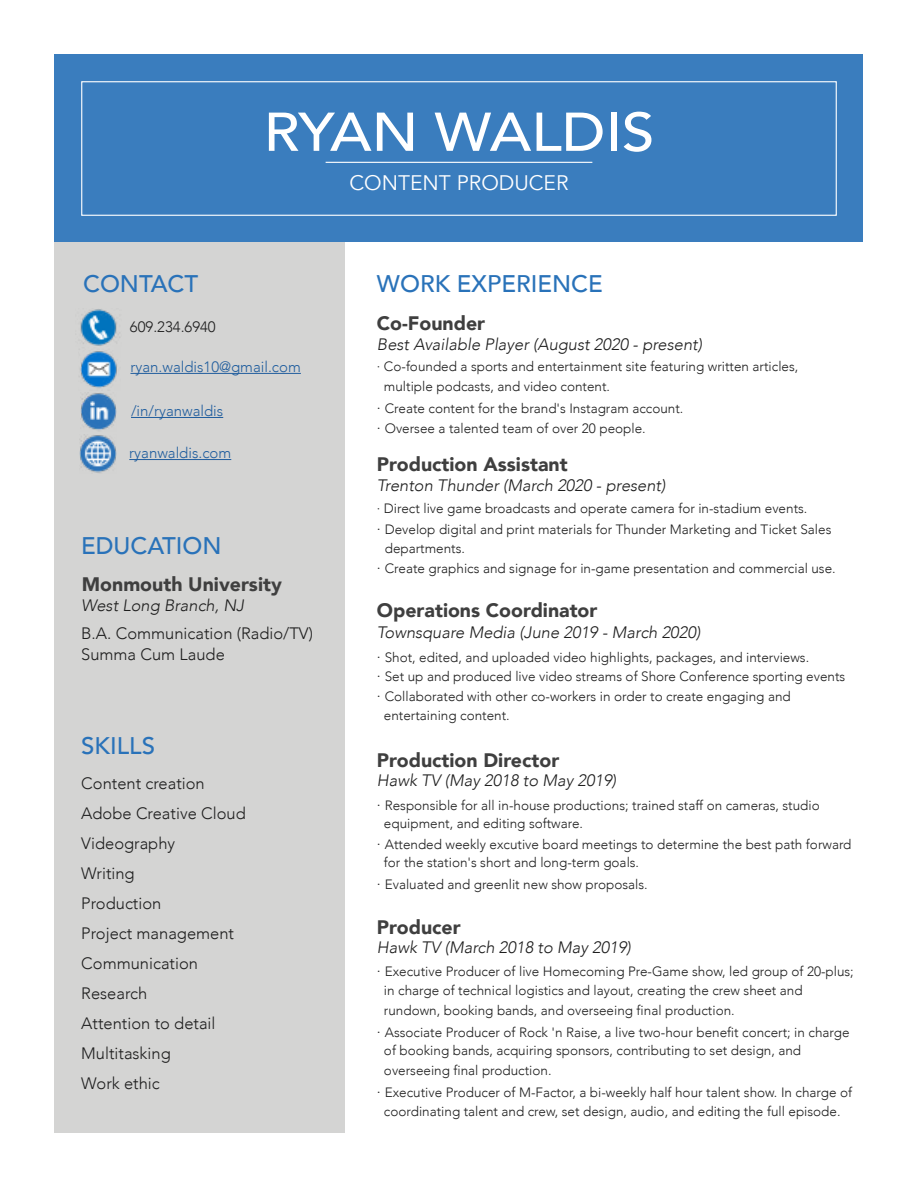
<style>
.page{position:relative;width:918px;height:1188px;background:#fff}
.page>*{position:absolute;margin:0;border:0;box-sizing:border-box;transform-origin:0 0}
.t1{font:500 54px "Avenir";color:#fff;scale:1.09 1}
.t2{font:500 24px "Avenir";color:#2972b9}
.t3{font:21px "Avenir";color:#fff}
.t4{font:900 19.5px "Avenir";color:#3f3f3f}
.t5{font:300 16.5px/30px "Avenir";color:#1e1e1e}
.t6{font:italic 300 16.5px "Avenir";color:#1e1e1e}
.t7{font:300 15px "Avenir";color:#215e9e}
.t8{font:300 15px "Avenir";color:#1e1e1e}
.t9{font:300 13.5px/19.8px "Avenir";color:#1e1e1e}
.s1{font-size:15px}
</style>
<div class="page">
<div style="left:55px;top:55px;width:808px;height:187px;background:#3a7dbe"></div>
<hr style="left:326px;top:162px;width:266px;height:1px;background:#fff">
<div style="left:81px;top:81px;width:756px;height:135px;border:1px solid #fff"></div>
<div style="left:55px;top:242px;width:290px;height:891px;background:#d4d4d3"></div>
<img style="left:80px;top:309px;width:40px;height:37px">
<img style="left:80px;top:351px;width:37px;height:37px">
<img style="left:80px;top:393px;width:37px;height:38px">
<img style="left:80px;top:435px;width:37px;height:38px">
<hr style="left:130px;top:373px;width:171px;height:1px;background:#215e9e">
<hr style="left:131px;top:417px;width:92px;height:1px;background:#215e9e">
<hr style="left:129px;top:459px;width:102px;height:1px;background:#215e9e">
<h1 class="t1" style="left:264px;top:85px;width:360px">RYAN WALDIS</h1>
<h3 class="t3" style="left:349px;top:170px;width:221px">CONTENT PRODUCER</h3>
<h2 class="t2" style="left:83px;top:263px;width:117px">CONTACT</h2>
<p class="t8" style="left:130px;top:318px;width:87px">609.234.6940</p>
<p class="t7" style="left:130px;top:358px;width:172px">ryan.waldis10@gmail.com</p>
<p class="t7" style="left:131px;top:402px;width:94px">/in/ryanwaldis</p>
<p class="t7" style="left:129px;top:444px;width:103px">ryanwaldis.com</p>
<h2 class="t2" style="left:81px;top:524px;width:142px">EDUCATION</h2>
<h3 class="t4" style="left:82px;top:568px;width:202px">Monmouth University</h3>
<p class="t5" style="left:81px;top:623px;width:233px;line-height:21px">B.A. Communication (Radio/TV)<br>Summa Cum Laude</p>
<p class="t6" style="left:81px;top:595px;width:164px">West Long Branch, NJ</p>
<h2 class="t2" style="left:81px;top:725px;width:75px">SKILLS</h2>
<p class="t5" style="left:81px;top:768px;width:166px">Content creation<br>Adobe Creative Cloud<br>Videography<br>Writing<br>Production<br>Project management<br>Communication<br>Research<br>Attention to detail<br>Multitasking<br>Work ethic</p>
<h2 class="t2" style="left:377px;top:263px;width:227px">WORK EXPERIENCE</h2>
<h3 class="t4" style="left:377px;top:307px;width:110px">Co-Founder</h3>
<p class="t6" style="left:377px;top:334px;width:327px">Best Available Player (August 2020 - present)</p>
<p class="t9" style="left:384px;top:357px;width:416px;text-indent:-7px">∙ Co-founded a sports and entertainment site featuring written articles, multiple podcasts, and video content.</p>
<p class="t9" style="left:377px;top:398px;width:308px"><span class="s1">∙</span> Create content for the brand's Instagram account. <span class="s1">∙</span> Oversee a talented team of over 20 people.</p>
<h3 class="t4" style="left:377px;top:448px;width:192px">Production Assistant</h3>
<p class="t6" style="left:377px;top:475px;width:290px">Trenton Thunder (March 2020 - present)</p>
<p class="t9" style="left:377px;top:497px;width:456px;line-height:21px">∙ Direct live game broadcasts and operate camera for in-stadium events.<br><span class="s1">∙</span> Develop digital and print materials for Thunder Marketing and Ticket Sales</p>
<p class="t9" style="left:377px;top:539px;width:460px;text-indent:8px">departments.<br><span class="s1">∙</span> Create graphics and signage for in-game presentation and commercial use.</p>
<h3 class="t4" style="left:377px;top:594px;width:222px">Operations Coordinator</h3>
<p class="t6" style="left:377px;top:623px;width:325px">Townsquare Media (June 2019 - March 2020)</p>
<p class="t9" style="left:377px;top:647px;width:470px"><span class="s1">∙</span> Shot, edited, and uploaded video highlights, packages, and interviews.<br><span class="s1">∙</span> Set up and produced live video streams of Shore Conference sporting events <span class="s1">∙</span> Collaborated with other co-workers in order to create engaging and</p>
<p class="t9" style="left:384px;top:705px;width:127px">entertaining content.</p>
<h3 class="t4" style="left:377px;top:743px;width:184px">Production Director</h3>
<p class="t6" style="left:377px;top:771px;width:241px">Hawk TV (May 2018 to May 2019)</p>
<p class="t9" style="left:377px;top:795px;width:444px"><span class="s1">∙</span> Responsible for all in-house productions; trained staff on cameras, studio</p>
<p class="t9" style="left:377px;top:813px;width:476px;line-height:21.1px;text-indent:7px">equipment, and editing software.<br><span class="s1">∙</span> Attended weekly excutive board meetings to determine the best path forward</p>
<p class="t9" style="left:384px;top:853px;width:257px">for the station's short and long-term goals.</p>
<p class="t9" style="left:377px;top:874px;width:272px"><span class="s1">∙</span> Evaluated and greenlit new show proposals.</p>
<h3 class="t4" style="left:377px;top:910px;width:85px">Producer</h3>
<p class="t6" style="left:377px;top:938px;width:255px">Hawk TV (March 2018 to May 2019)</p>
<p class="t9" style="left:377px;top:962px;width:478px"><span class="s1">∙</span> Executive Producer of live Homecoming Pre-Game show, led group of 20-plus;</p>
<p class="t9" style="left:384px;top:980px;width:420px">in charge of technical logistics and layout, creating the crew sheet and rundown, booking bands, and overseeing final production.</p>
<p class="t9" style="left:384px;top:1041px;width:419px">of booking bands, acquiring sponsors, contributing to set design, and overseeing final production.</p>
<p class="t9" style="left:377px;top:1083px;width:477px;line-height:18.6px;text-align:center"><span class="s1">∙</span> Executive Producer of M-Factor, a bi-weekly half hour talent show. In charge of coordinating talent and crew, set design, audio, and editing the full episode.</p>
<p class="t9" style="left:377px;top:1022px;width:474px"><span class="s1">∙</span> Associate Producer of Rock 'n Raise, a live two-hour benefit concert; in charge</p>
</div>
